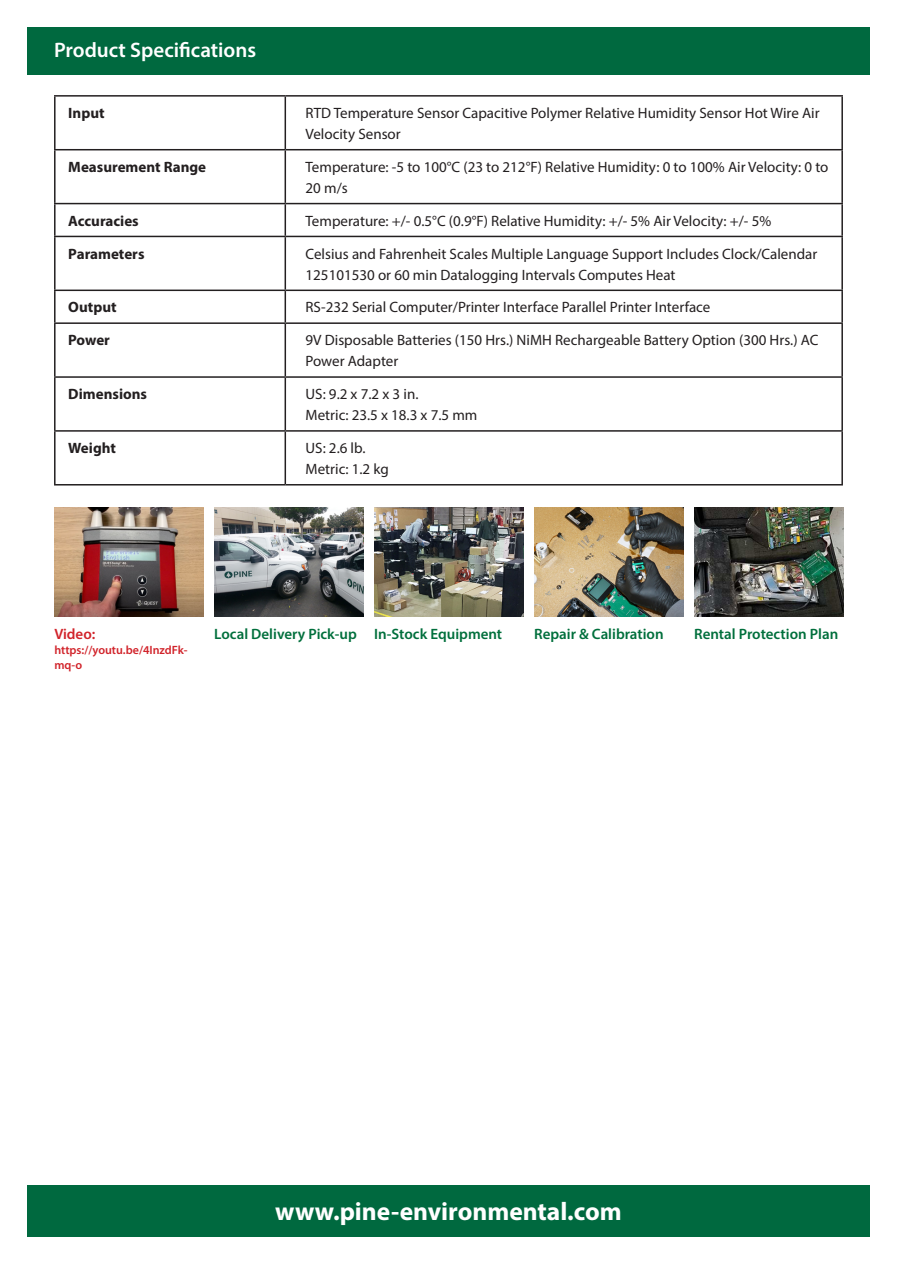
<style>
.page{position:relative;width:897px;height:1264px;background:#fff}
.page>*{position:absolute;margin:0;border:0;box-sizing:border-box;transform-origin:0 0}
.t1{font:700 25.5px "Myriad Pro";color:#fff}
.t2{font:600 21px "Myriad Pro";color:#fff}
.t3{font:15px/21px "Myriad Pro";color:#231f20}
.t4{font:600 15px "Myriad Pro";color:#006f3c}
.t5{font:700 15px "Myriad Pro";color:#231f20}
.t6{font:600 15px "Myriad Pro";color:#d1232a}
.t7{font:600 12px/15px "Myriad Pro";color:#d1232a}
</style>
<div class="page">
<div style="left:27px;top:27px;width:842px;height:48px;background:#00693f"></div>
<div style="left:27px;top:1185px;width:842px;height:52px;background:#00693f"></div>
<hr style="left:54px;top:95px;width:231px;height:2px;background:#231f20">
<hr style="left:54px;top:97px;width:2px;height:52px;background:#231f20">
<hr style="left:285px;top:95px;width:557px;height:2px;background:#231f20">
<hr style="left:284px;top:97px;width:2px;height:52px;background:#231f20">
<hr style="left:841px;top:97px;width:1px;height:52px;background:#231f20">
<hr style="left:54px;top:149px;width:231px;height:1px;background:#231f20">
<hr style="left:54px;top:150px;width:2px;height:53px;background:#231f20">
<hr style="left:285px;top:149px;width:557px;height:1px;background:#231f20">
<hr style="left:284px;top:150px;width:2px;height:53px;background:#231f20">
<hr style="left:841px;top:150px;width:1px;height:53px;background:#231f20">
<hr style="left:54px;top:203px;width:231px;height:1px;background:#231f20">
<hr style="left:54px;top:204px;width:2px;height:32px;background:#231f20">
<hr style="left:285px;top:203px;width:557px;height:1px;background:#231f20">
<hr style="left:284px;top:204px;width:2px;height:32px;background:#231f20">
<hr style="left:841px;top:204px;width:1px;height:32px;background:#231f20">
<hr style="left:54px;top:236px;width:231px;height:1px;background:#231f20">
<hr style="left:54px;top:237px;width:2px;height:52px;background:#231f20">
<hr style="left:285px;top:236px;width:557px;height:1px;background:#231f20">
<hr style="left:284px;top:237px;width:2px;height:52px;background:#231f20">
<hr style="left:841px;top:237px;width:1px;height:52px;background:#231f20">
<hr style="left:54px;top:289px;width:231px;height:2px;background:#231f20">
<hr style="left:54px;top:291px;width:2px;height:31px;background:#231f20">
<hr style="left:285px;top:289px;width:557px;height:2px;background:#231f20">
<hr style="left:284px;top:291px;width:2px;height:31px;background:#231f20">
<hr style="left:841px;top:291px;width:1px;height:31px;background:#231f20">
<hr style="left:54px;top:322px;width:231px;height:2px;background:#231f20">
<hr style="left:54px;top:324px;width:2px;height:52px;background:#231f20">
<hr style="left:285px;top:322px;width:557px;height:2px;background:#231f20">
<hr style="left:284px;top:324px;width:2px;height:52px;background:#231f20">
<hr style="left:841px;top:324px;width:1px;height:52px;background:#231f20">
<hr style="left:54px;top:376px;width:231px;height:2px;background:#231f20">
<hr style="left:54px;top:378px;width:2px;height:52px;background:#231f20">
<hr style="left:285px;top:376px;width:557px;height:2px;background:#231f20">
<hr style="left:284px;top:378px;width:2px;height:52px;background:#231f20">
<hr style="left:841px;top:378px;width:1px;height:52px;background:#231f20">
<hr style="left:54px;top:430px;width:231px;height:2px;background:#231f20">
<hr style="left:54px;top:432px;width:2px;height:52px;background:#231f20">
<hr style="left:285px;top:430px;width:557px;height:2px;background:#231f20">
<hr style="left:284px;top:432px;width:2px;height:52px;background:#231f20">
<hr style="left:841px;top:432px;width:1px;height:52px;background:#231f20">
<hr style="left:54px;top:484px;width:231px;height:1px;background:#231f20">
<hr style="left:285px;top:484px;width:557px;height:1px;background:#231f20">
<img style="left:374px;top:507px;width:149px;height:109px">
<img style="left:534px;top:507px;width:149px;height:109px">
<img style="left:214px;top:507px;width:149px;height:109px">
<img style="left:694px;top:507px;width:149px;height:109px">
<img style="left:54px;top:507px;width:149px;height:109px">
<p class="t2" style="left:54px;top:36px;width:204px">Product Specifications</p>
<p class="t5" style="left:68px;top:103px;width:38px">Input</p>
<p class="t3" style="left:305px;top:102px;width:515px">RTD Temperature Sensor Capacitive Polymer Relative Humidity Sensor Hot Wire Air<br>Velocity Sensor</p>
<p class="t5" style="left:68px;top:157px;width:139px">Measurement Range</p>
<p class="t3" style="left:305px;top:156px;width:524px">Temperature: -5 to 100°C (23 to 212°F) Relative Humidity: 0 to 100% Air Velocity: 0 to<br>20 m/s</p>
<p class="t5" style="left:68px;top:211px;width:72px">Accuracies</p>
<p class="t3" style="left:305px;top:210px;width:467px">Temperature: +/- 0.5°C (0.9°F) Relative Humidity: +/- 5% Air Velocity: +/- 5%</p>
<p class="t5" style="left:68px;top:244px;width:78px">Parameters</p>
<p class="t3" style="left:305px;top:243px;width:513px">Celsius and Fahrenheit Scales Multiple Language Support Includes Clock/Calendar<br>125101530 or 60 min Datalogging Intervals Computes Heat</p>
<p class="t5" style="left:68px;top:297px;width:50px">Output</p>
<p class="t3" style="left:305px;top:297px;width:406px">RS-232 Serial Computer/Printer Interface Parallel Printer Interface</p>
<p class="t5" style="left:68px;top:330px;width:43px">Power</p>
<p class="t3" style="left:305px;top:329px;width:514px">9V Disposable Batteries (150 Hrs.) NiMH Rechargeable Battery Option (300 Hrs.) AC<br>Power Adapter</p>
<p class="t5" style="left:68px;top:384px;width:80px">Dimensions</p>
<p class="t3" style="left:305px;top:383px;width:173px">US: 9.2 x 7.2 x 3 in.<br>Metric: 23.5 x 18.3 x 7.5 mm</p>
<p class="t5" style="left:68px;top:438px;width:49px">Weight</p>
<p class="t3" style="left:305px;top:437px;width:85px">US: 2.6 lb.<br>Metric: 1.2 kg</p>
<p class="t6" style="left:54px;top:624px;width:42px">Video:</p>
<p class="t4" style="left:214px;top:624px;width:144px">Local Delivery Pick-up</p>
<p class="t4" style="left:374px;top:624px;width:129px">In-Stock Equipment</p>
<p class="t4" style="left:534px;top:624px;width:131px">Repair &amp; Calibration</p>
<p class="t4" style="left:694px;top:624px;width:146px">Rental Protection Plan</p>
<p class="t7" style="left:54px;top:642px;width:135px">https://youtu.be/4InzdFk&shy;mq-o</p>
<p class="t1" style="left:275px;top:1194px;width:348px">www.pine-environmental.com</p>
</div>
